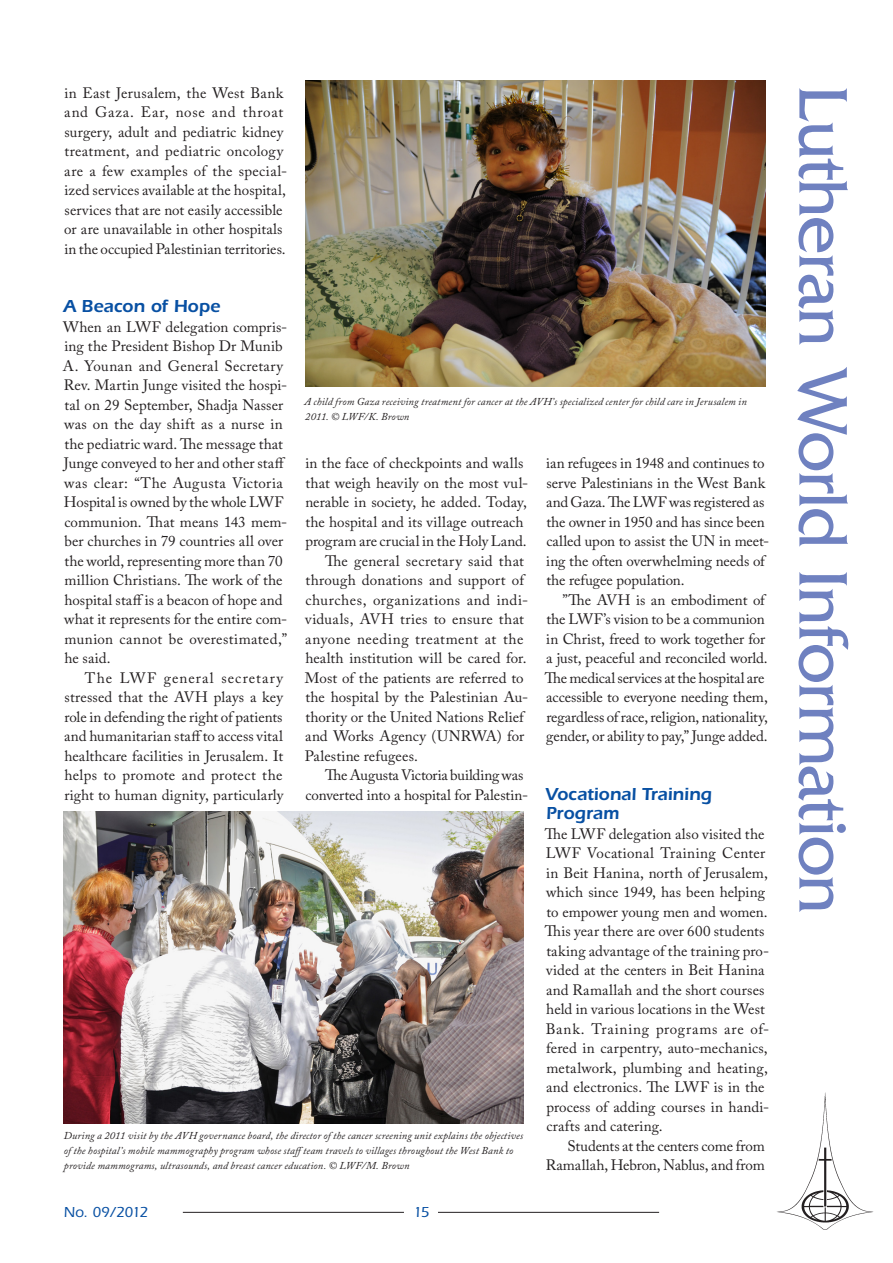
<style>
.page{position:relative;width:893px;height:1263px;background:#fff}
.page>*{position:absolute;margin:0;border:0;box-sizing:border-box;transform-origin:0 0}
.t1{font:72px "Friz Quadrata";letter-spacing:-.02em;color:#6f81c0}
.Heading_3{font:600 18px/19.5px "Itc Eras";letter-spacing:-.005em;color:#0850a3}
.Normal_first{font:15px/19.5px "Adobe Caslon Pro";letter-spacing:.005em;color:#231f20}
.t2{font:500 15px "Itc Eras";letter-spacing:-.05em;color:#0850a3}
.Captions{font:italic 10.5px/15px "Adobe Caslon Pro";letter-spacing:.015em;color:#231f20}
</style>
<div class="page">
<hr style="left:183px;top:1212px;width:221px;height:1px;background:#231f20">
<hr style="left:438px;top:1212px;width:221px;height:1px;background:#231f20">
<img style="left:777px;top:1092px;width:97px;height:138px">
<img style="left:305px;top:81px;width:460px;height:305px">
<img style="left:64px;top:812px;width:459px;height:311px">
<p class="Normal_first" style="left:64px;top:83px;width:220px">in East Jerusalem, the West Bank</p>
<h1 class="t1" style="left:863px;top:85px;width:830px;rotate:90deg">Lutheran World Information</h1>
<p class="Normal_first" style="left:64px;top:102px;width:225px">and Gaza. Ear, nose and throat surgery, adult and pediatric kidney treatment, and pediatric oncology are a few examples of the special&shy;ized services available at the hospital, services that are not easily accessible or are unavailable in other hospitals in the occupied Palestinian territories.</p>
<p class="Heading_3" style="left:63px;top:296px;width:158px">A Beacon of Hope</p>
<p class="Normal_first" style="left:63px;top:317px;width:226px">When an LWF delegation compris&shy;ing the President Bishop Dr Munib<br>A. Younan and General Secretary<br>Rev. Martin Junge visited the hospi&shy;tal on 29 September, Shadja Nasser was on the day shift as a nurse in the pediatric ward. The message that<br>Junge conveyed to her and other staff was clear: “The Augusta Victoria<br>Hospital is owned by the whole LWF communion. That means 143 mem&shy;ber churches in 79 countries all over the world, representing more than 70 million Christians. The work of the hospital staff is a beacon of hope and what it represents for the entire com&shy;munion cannot be overestimated,” he said.</p>
<p class="Normal_first" style="left:64px;top:668px;width:220px;text-align:justify;text-indent:21px">The LWF general secretary stressed that the AVH plays a key role in defending the right of patients and humanitarian staff to access vital healthcare facilities in Jerusalem. It helps to promote and protect the right to human dignity, particularly</p>
<p class="Captions" style="left:305px;top:394px;width:444px">A child from Gaza receiving treatment for cancer at the AVH’s specialized center for child care in Jerusalem in<br>2011. © LWF/K. Brown</p>
<p class="Normal_first" style="left:305px;top:453px;width:224px">in the face of checkpoints and walls that weigh heavily on the most vul&shy;nerable in society, he added. Today, the hospital and its village outreach program are crucial in the Holy Land.</p>
<p class="Normal_first" style="left:305px;top:551px;width:225px;text-indent:20px">The general secretary said that through donations and support of churches, organizations and indi&shy;viduals, AVH tries to ensure that anyone needing treatment at the health institution will be cared for.<br>Most of the patients are referred to the hospital by the Palestinian Au&shy;thority or the United Nations Relief and Works Agency (UNRWA) for<br>Palestine refugees.</p>
<p class="Normal_first" style="left:305px;top:765px;width:224px;text-indent:20px">The Augusta Victoria building was converted into a hospital for Palestin-</p>
<p class="Normal_first" style="left:546px;top:453px;width:225px">ian refugees in 1948 and continues to serve Palestinians in the West Bank and Gaza. The LWF was registered as the owner in 1950 and has since been called upon to assist the UN in meet&shy;ing the often overwhelming needs of the refugee population.</p>
<p class="Normal_first" style="left:545px;top:590px;width:225px;text-indent:18px">”The AVH is an embodiment of the LWF’s vision to be a communion in Christ, freed to work together for a just, peaceful and reconciled world.<br>The medical services at the hospital are accessible to everyone needing them, regardless of race, religion, nationality, gender, or ability to pay,” Junge added.</p>
<p class="Heading_3" style="left:545px;top:784px;width:168px">Vocational Training<br>Program</p>
<p class="Normal_first" style="left:545px;top:824px;width:226px">The LWF delegation also visited the LWF Vocational Training Center in Beit Hanina, north of Jerusalem, which since 1949, has been helping to empower young men and women.<br>This year there are over 600 students taking advantage of the training pro&shy;vided at the centers in Beit Hanina and Ramallah and the short courses held in various locations in the West Bank. Training programs are of&shy;fered in carpentry, auto-mechanics, metalwork, plumbing and heating, and electronics. The LWF is in the process of adding courses in handi&shy;crafts and catering.</p>
<p class="Normal_first" style="left:546px;top:1136px;width:221px;text-align:right">Students at the centers come from<br>Ramallah, Hebron, Nablus, and from</p>
<p class="Captions" style="left:64px;top:1128px;width:461px">During a 2011 visit by the AVH governance board, the director of the cancer screening unit explains the objectives of the hospital’s mobile mammography program whose staffteam travels to villages throughout the West Bank to provide mammograms, ultrasounds, and breast cancer education. © LWF/M. Brown</p>
<p class="t2" style="left:64px;top:1203px;width:86px">No. 09/2012</p>
<p class="t2" style="left:414px;top:1203px;width:18px">15</p>
</div>
